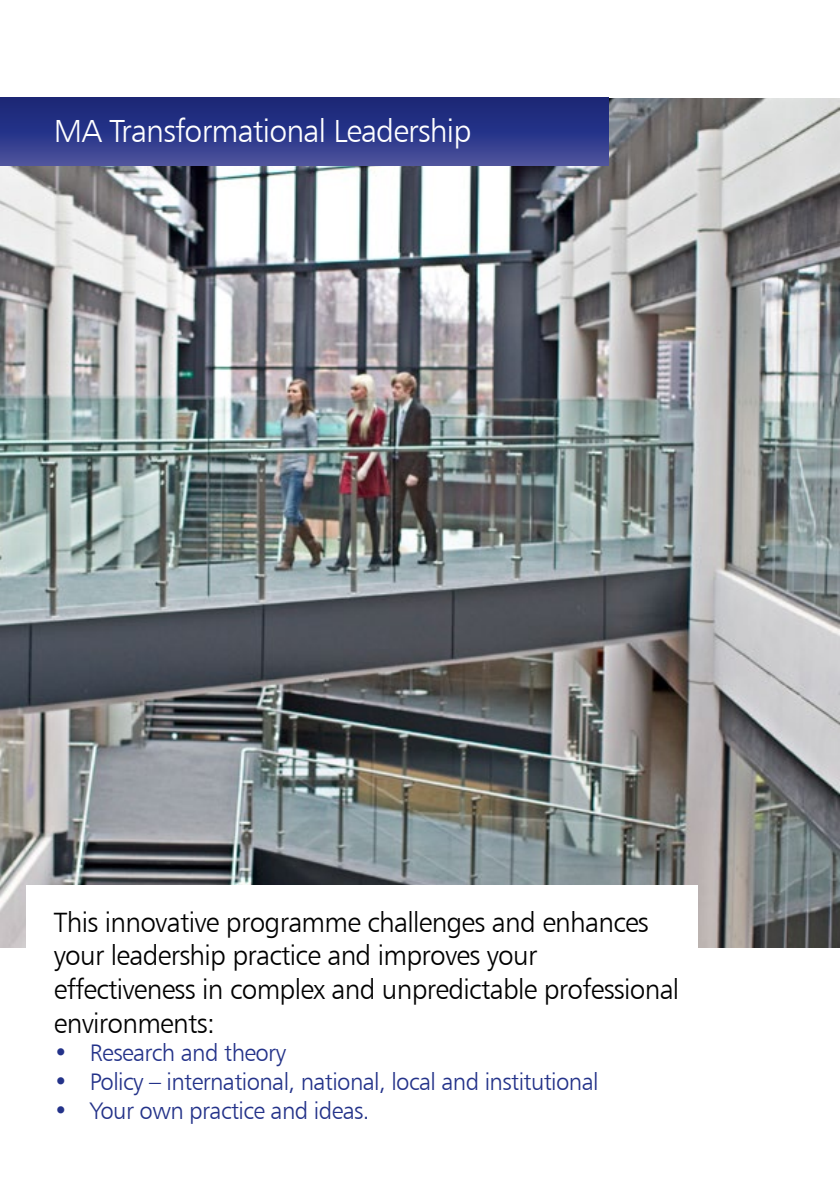
<style>
.page{position:relative;width:840px;height:1191px;background:#fff}
.page>*{position:absolute;margin:0;border:0;box-sizing:border-box;transform-origin:0 0}
.t1{font:32px "Humanist 777 BT Light B";letter-spacing:-.025em;color:#fff}
.t2{font:28px/33.6px "Humanist 777 BT Light B";letter-spacing:-.025em;color:#000}
.t3{font:24px "Humanist 777 BT Light B";letter-spacing:-.025em;color:#233289}
</style>
<div class="page">
<img style="left:0;top:99px;width:839px;height:848px">
<div style="left:26px;top:884px;width:670px;height:73px;background:#fff"></div>
<div style="left:0;top:98px;width:608px;height:68px;background:linear-gradient(to bottom,#122175,#474f9c)"></div>
<p class="t1" style="left:54px;top:111px;width:419px">MA Transformational Leadership</p>
<p class="t2" style="left:54px;top:904px;width:626px">This innovative programme challenges and enhances your leadership practice and improves your effectiveness in complex and unpredictable professional environments:</p>
<p class="t3" style="left:54px;top:1038px;width:233px">• Research and theory</p>
<p class="t3" style="left:54px;top:1067px;width:546px">• Policy – international, national, local and institutional</p>
<p class="t3" style="left:54px;top:1095px;width:317px">• Your own practice and ideas.</p>
</div>
